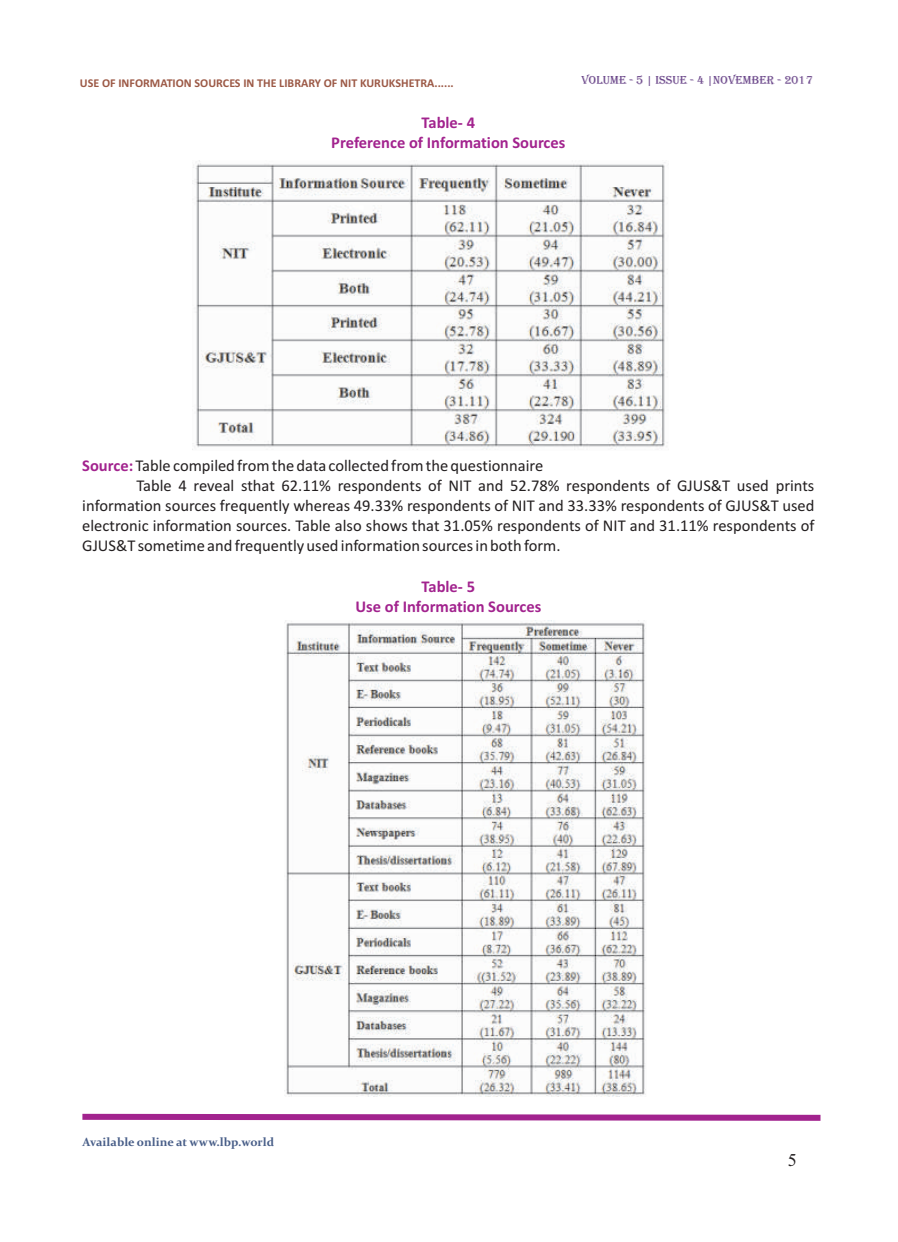
<style>
.page{position:relative;width:898px;height:1242px;background:#fff}
.page>*{position:absolute;margin:0;border:0;box-sizing:border-box;transform-origin:0 0}
.t1{font:18px "Times New Roman";color:#231f20}
.t2{font:16.5px/20.1px "Calibri";color:#231f20;text-align:justify}
.t3{font:700 16.5px/20.1px "Calibri";color:#a2238e;text-align:center}
.t4{font:700 12px "Calibri";color:#9c5946}
.t5{font:700 12px "Constantia";color:#485e88}
.t6{font:12px "Algerian";color:#674287}
.s1{font-weight:700;color:#a2238e}
</style>
<div class="page">
<svg style="left:82px;top:1113px;width:739px;height:8px;background:#b959aa"></svg>
<img style="left:192px;top:161px;width:476px;height:289px">
<img style="left:284px;top:620px;width:362px;height:476px">
<p class="t4" style="left:80px;top:78px;width:375px">USE OF INFORMATION SOURCES IN THE LIBRARY OF NIT KURUKSHETRA......</p>
<p class="t3" style="left:331px;top:114px;width:235px">Table- 4<br>Preference of Information Sources</p>
<p class="t6" style="left:581px;top:73px;width:233px">VOLUME - 5 | ISSUE - 4 |NOVEMBER - 2017</p>
<p class="t2" style="left:82px;top:456px;width:462px"><span class="s1">Source:</span>Table compiled from the data collected from the questionnaire</p>
<p class="t2" style="left:82px;top:477px;width:733px;text-indent:54px">Table 4 reveal sthat 62.11% respondents of NIT and 52.78% respondents of GJUS&amp;T used prints information sources frequently whereas 49.33% respondents of NIT and 33.33% respondents of GJUS&amp;T used electronic information sources. Table also shows that 31.05% respondents of NIT and 31.11% respondents of GJUS&amp;T sometime and frequently used information sources in both form.</p>
<p class="t3" style="left:355px;top:577px;width:187px">Table- 5<br>Use of Information Sources</p>
<p class="t5" style="left:82px;top:1137px;width:193px">Available online at www.lbp.world</p>
<p class="t1" style="left:787px;top:1154px;width:10px">5</p>
</div>
